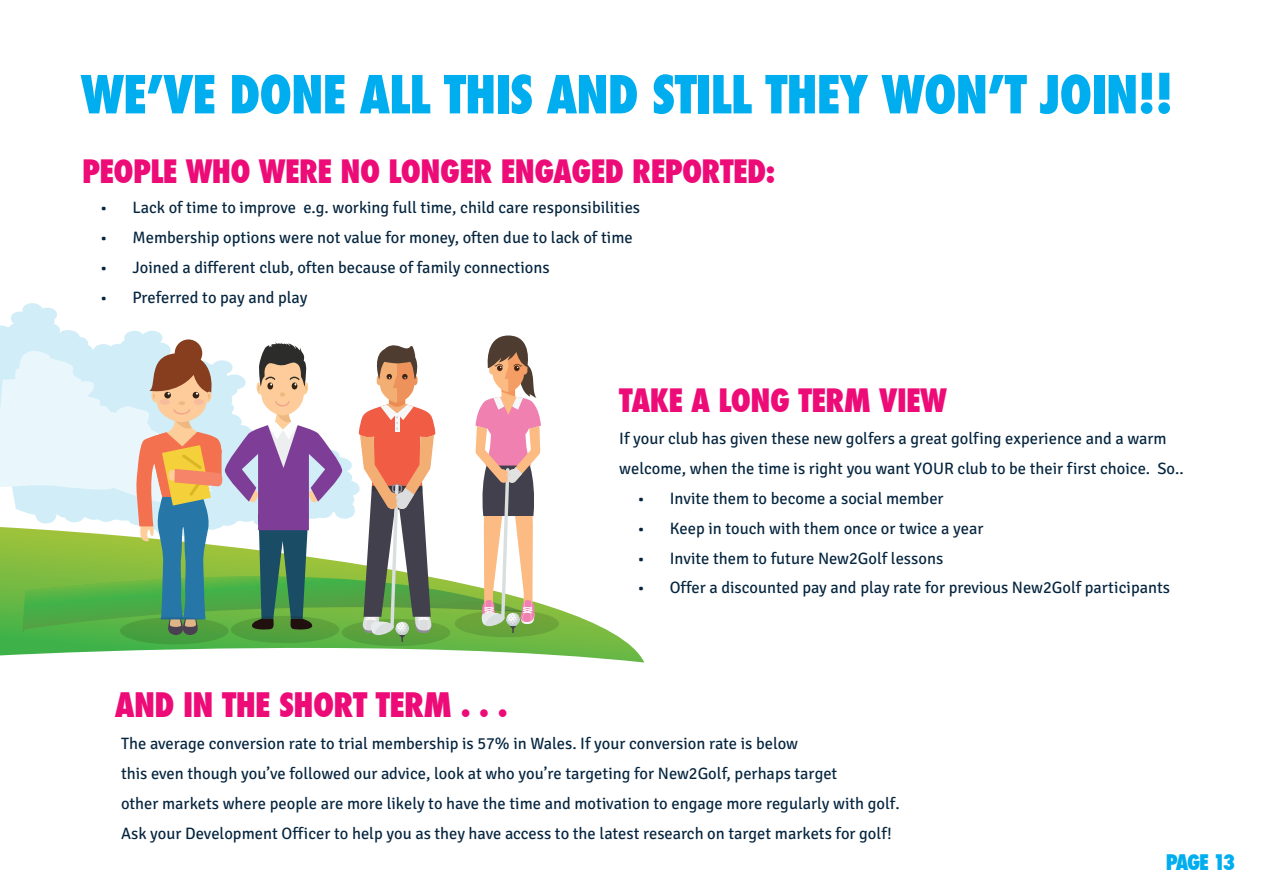
<style>
.page{position:relative;width:1263px;height:893px;background:#fff}
.page>*{position:absolute;margin:0;border:0;box-sizing:border-box;transform-origin:0 0}
.t1{font:800 condensed 51px "Futura";letter-spacing:-.02em;color:#00aeef}
.t2{font:800 condensed 33px "Futura";letter-spacing:-.02em;color:#ed0b77}
.t3{font:800 condensed 31.5px "Futura";letter-spacing:-.02em;color:#ed0b77}
.t4{font:800 condensed 21px "Futura";letter-spacing:-.075em;color:#00aeef}
.t5{font:16.5px/30px "Signika Negative";color:#05253f}
</style>
<div class="page">
<svg style="left:0;top:303px;width:162px;height:32px"></svg>
<svg style="left:0;top:603px;width:644px;height:59px"></svg>
<div style="left:455px;top:610px;width:104px;height:27px;background:#6ea539;border-radius:50%"></div>
<div style="left:342px;top:619px;width:108px;height:27px;background:#53a13d;border-radius:50%"></div>
<svg style="left:0;top:335px;width:541px;height:307px"></svg>
<svg style="left:231px;top:616px;width:108px;height:27px;fill:#52a03c"></svg>
<svg style="left:120px;top:617px;width:109px;height:27px;fill:#4b9f3e"></svg>
<h1 class="t1" style="left:81px;top:60px;width:1094px">WEʼVE DONE ALL THIS AND STILL THEY WONʼT JOIN!!</h1>
<h3 class="t3" style="left:82px;top:150px;width:695px">PEOPLE WHO WERE NO LONGER ENGAGED REPORTED:</h3>
<p class="t5" style="left:100px;top:193px;width:541px">• Lack of time to improve e.g. working full time, child care responsibilities</p>
<p class="t5" style="left:100px;top:223px;width:534px">• Membership options were not value for money, often due to lack of time</p>
<p class="t5" style="left:100px;top:253px;width:451px">• Joined a different club, often because of family connections</p>
<p class="t5" style="left:100px;top:283px;width:209px">• Preferred to pay and play</p>
<h3 class="t3" style="left:619px;top:378px;width:329px">TAKE A LONG TERM VIEW</h3>
<p class="t5" style="left:619px;top:423px;width:566px">If your club has given these new golfers a great golfing experience and a warm welcome, when the time is right you want YOUR club to be their first choice. So..</p>
<p class="t5" style="left:637px;top:483px;width:308px">• Invite them to become a social member</p>
<p class="t5" style="left:637px;top:513px;width:347px">• Keep in touch with them once or twice a year</p>
<p class="t5" style="left:637px;top:543px;width:307px">• Invite them to future New2Golf lessons</p>
<p class="t5" style="left:637px;top:573px;width:534px">• Offer a discounted pay and play rate for previous New2Golf participants</p>
<h2 class="t2" style="left:115px;top:682px;width:394px">AND IN THE SHORT TERM . . .</h2>
<p class="t5" style="left:121px;top:728px;width:780px">The average conversion rate to trial membership is 57% in Wales. If your conversion rate is below<br>this even though you’ve followed our advice, look at who you’re targeting for New2Golf, perhaps target<br>other markets where people are more likely to have the time and motivation to engage more regularly with golf.<br>Ask your Development Officer to help you as they have access to the latest research on target markets for golf!</p>
<p class="t4" style="left:1166px;top:848px;width:71px">PAGE 13</p>
</div>
